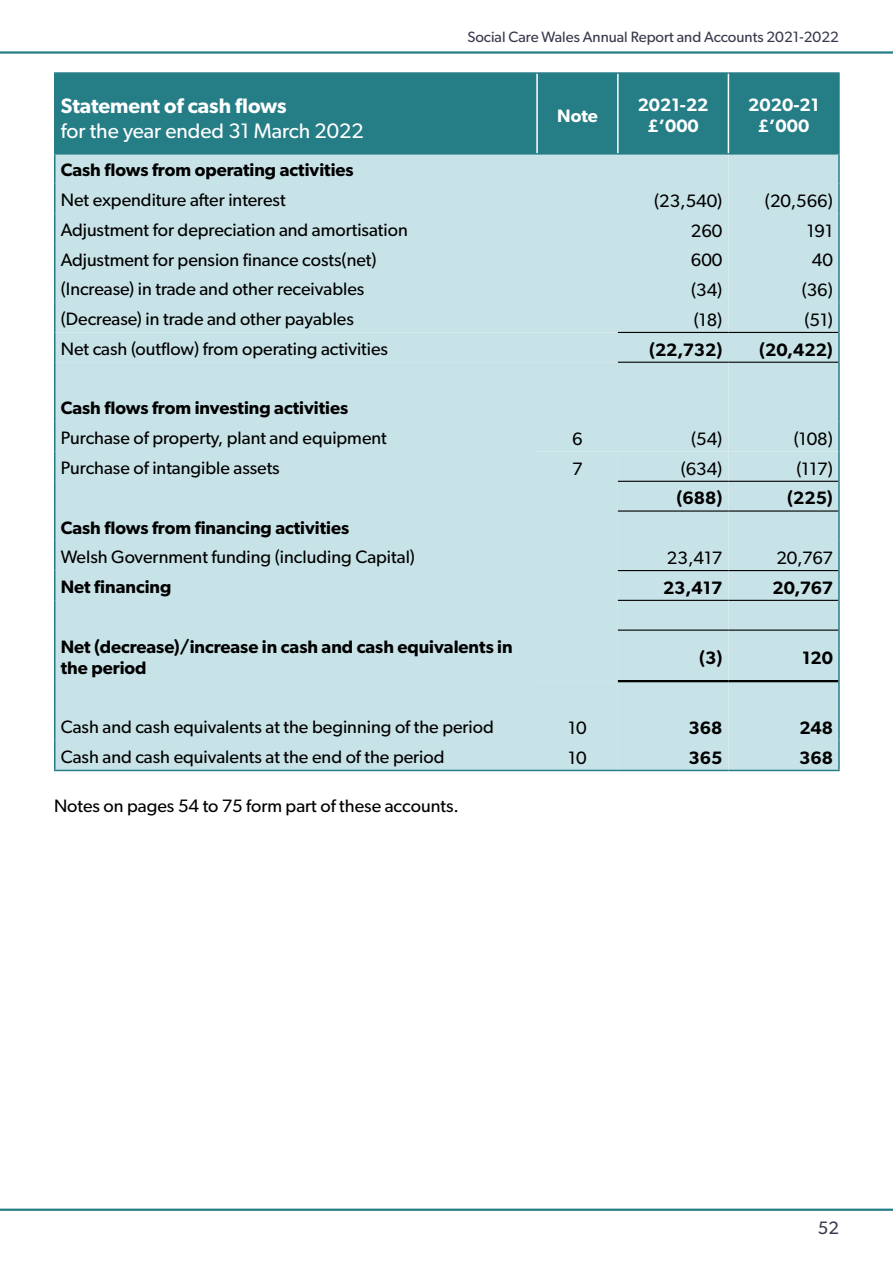
<style>
.page{position:relative;width:893px;height:1263px;background:#fff}
.page>*{position:absolute;margin:0;border:0;box-sizing:border-box;transform-origin:0 0}
.t1{font:21px "Gibson";color:#fff}
.Subheading{font:600 21px "Gibson";color:#fff}
.Body_Text{font:18px "Gibson";color:#000}
.t2{font:600 18px/21.6px "Gibson";color:#000}
.t3{font:600 18px "Gibson";color:#fff}
.t4{font:18px "Gibson";color:#37394b}
.t5{font:15px "Gibson";color:#37394b}
</style>
<div class="page">
<hr style="left:0;top:51px;width:893px;height:3px;background:#257d86">
<hr style="left:0;top:1208px;width:893px;height:3px;background:#257d86">
<div style="left:56px;top:74px;width:782px;height:79px;background:#257d86"></div>
<div style="left:56px;top:155px;width:782px;height:615px;background:#c8e3e8"></div>
<hr style="left:54px;top:155px;width:2px;height:29px;background:#257d86">
<hr style="left:838px;top:155px;width:2px;height:29px;background:#257d86">
<hr style="left:838px;top:184px;width:2px;height:29px;background:#257d86">
<hr style="left:838px;top:213px;width:2px;height:30px;background:#257d86">
<hr style="left:838px;top:243px;width:2px;height:30px;background:#257d86">
<hr style="left:838px;top:273px;width:2px;height:30px;background:#257d86">
<hr style="left:838px;top:303px;width:2px;height:29px;background:#257d86">
<hr style="left:838px;top:332px;width:2px;height:30px;background:#257d86">
<hr style="left:838px;top:362px;width:2px;height:30px;background:#257d86">
<hr style="left:838px;top:392px;width:2px;height:30px;background:#257d86">
<hr style="left:838px;top:422px;width:2px;height:29px;background:#257d86">
<hr style="left:838px;top:451px;width:2px;height:30px;background:#257d86">
<hr style="left:838px;top:481px;width:2px;height:30px;background:#257d86">
<hr style="left:838px;top:511px;width:2px;height:30px;background:#257d86">
<hr style="left:838px;top:541px;width:2px;height:30px;background:#257d86">
<hr style="left:838px;top:571px;width:2px;height:29px;background:#257d86">
<hr style="left:838px;top:600px;width:2px;height:30px;background:#257d86">
<hr style="left:838px;top:630px;width:2px;height:51px;background:#257d86">
<hr style="left:838px;top:681px;width:2px;height:30px;background:#257d86">
<hr style="left:838px;top:711px;width:2px;height:30px;background:#257d86">
<hr style="left:838px;top:741px;width:2px;height:29px;background:#257d86">
<hr style="left:618px;top:680px;width:110px;height:2px;background:#000">
<hr style="left:728px;top:680px;width:110px;height:2px;background:#000">
<hr style="left:838px;top:74px;width:2px;height:79px;background:#257d86">
<hr style="left:54px;top:184px;width:2px;height:29px;background:#257d86">
<hr style="left:54px;top:213px;width:2px;height:30px;background:#257d86">
<hr style="left:618px;top:600px;width:110px;height:1px;background:#000">
<hr style="left:728px;top:600px;width:110px;height:1px;background:#000">
<hr style="left:618px;top:629px;width:110px;height:2px;background:#000">
<hr style="left:728px;top:629px;width:110px;height:2px;background:#000">
<hr style="left:54px;top:243px;width:2px;height:30px;background:#257d86">
<hr style="left:54px;top:273px;width:2px;height:30px;background:#257d86">
<hr style="left:618px;top:570px;width:110px;height:1px;background:#000">
<hr style="left:728px;top:570px;width:110px;height:1px;background:#000">
<hr style="left:54px;top:303px;width:2px;height:29px;background:#257d86">
<hr style="left:54px;top:332px;width:2px;height:30px;background:#257d86">
<hr style="left:54px;top:362px;width:2px;height:30px;background:#257d86">
<hr style="left:618px;top:332px;width:110px;height:1px;background:#000">
<hr style="left:728px;top:332px;width:110px;height:1px;background:#000">
<hr style="left:618px;top:362px;width:110px;height:1px;background:#000">
<hr style="left:728px;top:362px;width:110px;height:1px;background:#000">
<hr style="left:54px;top:392px;width:2px;height:30px;background:#257d86">
<hr style="left:54px;top:422px;width:2px;height:29px;background:#257d86">
<hr style="left:54px;top:451px;width:2px;height:30px;background:#257d86">
<hr style="left:54px;top:481px;width:2px;height:30px;background:#257d86">
<hr style="left:54px;top:511px;width:2px;height:30px;background:#257d86">
<hr style="left:54px;top:541px;width:2px;height:30px;background:#257d86">
<hr style="left:54px;top:571px;width:2px;height:29px;background:#257d86">
<hr style="left:54px;top:72px;width:483px;height:2px;background:#257d86">
<hr style="left:54px;top:74px;width:2px;height:79px;background:#257d86">
<hr style="left:537px;top:72px;width:81px;height:2px;background:#257d86">
<hr style="left:618px;top:72px;width:110px;height:2px;background:#257d86">
<hr style="left:728px;top:72px;width:112px;height:2px;background:#257d86">
<hr style="left:54px;top:153px;width:483px;height:2px;background:#257d86">
<hr style="left:537px;top:153px;width:81px;height:2px;background:#257d86">
<hr style="left:618px;top:153px;width:110px;height:2px;background:#257d86">
<hr style="left:728px;top:153px;width:112px;height:2px;background:#257d86">
<hr style="left:54px;top:600px;width:2px;height:30px;background:#257d86">
<hr style="left:54px;top:630px;width:2px;height:51px;background:#257d86">
<hr style="left:618px;top:481px;width:110px;height:1px;background:#000">
<hr style="left:728px;top:481px;width:110px;height:1px;background:#000">
<hr style="left:618px;top:510px;width:110px;height:2px;background:#000">
<hr style="left:728px;top:510px;width:110px;height:2px;background:#000">
<hr style="left:54px;top:681px;width:2px;height:30px;background:#257d86">
<hr style="left:54px;top:711px;width:2px;height:30px;background:#257d86">
<hr style="left:54px;top:741px;width:2px;height:29px;background:#257d86">
<hr style="left:54px;top:770px;width:483px;height:1px;background:#257d86">
<hr style="left:537px;top:770px;width:81px;height:1px;background:#257d86">
<hr style="left:618px;top:770px;width:110px;height:1px;background:#257d86">
<hr style="left:728px;top:770px;width:112px;height:1px;background:#257d86">
<hr style="left:536px;top:74px;width:2px;height:79px;background:#fff">
<hr style="left:617px;top:74px;width:2px;height:79px;background:#fff">
<hr style="left:728px;top:74px;width:1px;height:79px;background:#fff">
<h3 class="Subheading" style="left:61px;top:93px;width:227px">Statement of cash flows</h3>
<p class="t1" style="left:61px;top:119px;width:305px">for the year ended 31 March 2022</p>
<p class="t5" style="left:467px;top:28px;width:373px">Social Care Wales Annual Report and Accounts 2021-2022</p>
<p class="t3" style="left:557px;top:105px;width:42px">Note</p>
<p class="t3" style="left:638px;top:94px;width:72px">2021-22</p>
<p class="t3" style="left:647px;top:116px;width:53px">£’000</p>
<p class="t3" style="left:748px;top:94px;width:72px">2020-21</p>
<p class="t3" style="left:758px;top:116px;width:53px">£’000</p>
<p class="t2" style="left:61px;top:159px;width:294px">Cash flows from operating activities</p>
<p class="Body_Text" style="left:61px;top:189px;width:226px">Net expenditure after interest</p>
<p class="Body_Text" style="left:654px;top:190px;width:70px">(23,540)</p>
<p class="Body_Text" style="left:765px;top:190px;width:70px">(20,566)</p>
<p class="Body_Text" style="left:61px;top:219px;width:349px">Adjustment for depreciation and amortisation</p>
<p class="Body_Text" style="left:691px;top:219px;width:33px">260</p>
<p class="Body_Text" style="left:807px;top:219px;width:28px">191</p>
<p class="Body_Text" style="left:61px;top:249px;width:317px">Adjustment for pension finance costs(net)</p>
<p class="Body_Text" style="left:691px;top:249px;width:33px">600</p>
<p class="Body_Text" style="left:812px;top:249px;width:23px">40</p>
<p class="Body_Text" style="left:61px;top:278px;width:305px">(Increase) in trade and other receivables</p>
<p class="Body_Text" style="left:691px;top:279px;width:33px">(34)</p>
<p class="Body_Text" style="left:802px;top:279px;width:33px">(36)</p>
<p class="Body_Text" style="left:61px;top:308px;width:295px">(Decrease) in trade and other payables</p>
<p class="Body_Text" style="left:694px;top:309px;width:30px">(18)</p>
<p class="Body_Text" style="left:804px;top:309px;width:30px">(51)</p>
<p class="Body_Text" style="left:61px;top:338px;width:329px">Net cash (outflow) from operating activities</p>
<p class="t2" style="left:649px;top:338px;width:75px">(22,732)</p>
<p class="t2" style="left:759px;top:338px;width:75px">(20,422)</p>
<p class="t2" style="left:61px;top:397px;width:289px">Cash flows from investing activities</p>
<p class="Body_Text" style="left:61px;top:427px;width:328px">Purchase of property, plant and equipment</p>
<p class="Body_Text" style="left:572px;top:428px;width:12px">6</p>
<p class="Body_Text" style="left:691px;top:428px;width:33px">(54)</p>
<p class="Body_Text" style="left:794px;top:428px;width:41px">(108)</p>
<p class="Body_Text" style="left:61px;top:457px;width:220px">Purchase of intangible assets</p>
<p class="Body_Text" style="left:572px;top:458px;width:12px">7</p>
<p class="Body_Text" style="left:681px;top:458px;width:43px">(634)</p>
<p class="Body_Text" style="left:796px;top:458px;width:38px">(117)</p>
<p class="t2" style="left:677px;top:487px;width:47px">(688)</p>
<p class="t2" style="left:787px;top:487px;width:47px">(225)</p>
<p class="t2" style="left:61px;top:516px;width:290px">Cash flows from financing activities</p>
<p class="Body_Text" style="left:61px;top:546px;width:356px">Welsh Government funding (including Capital)</p>
<p class="Body_Text" style="left:667px;top:547px;width:57px">23,417</p>
<p class="Body_Text" style="left:776px;top:547px;width:58px">20,767</p>
<p class="t2" style="left:61px;top:576px;width:112px">Net financing</p>
<p class="t2" style="left:663px;top:576px;width:61px">23,417</p>
<p class="t2" style="left:772px;top:576px;width:62px">20,767</p>
<p class="t2" style="left:61px;top:635px;width:453px">Net (decrease)/increase in cash and cash equivalents in the period</p>
<p class="t2" style="left:699px;top:646px;width:25px">(3)</p>
<p class="t2" style="left:802px;top:646px;width:32px">120</p>
<p class="Body_Text" style="left:61px;top:716px;width:435px">Cash and cash equivalents at the beginning of the period</p>
<p class="Body_Text" style="left:568px;top:717px;width:20px">10</p>
<p class="t2" style="left:689px;top:717px;width:35px">368</p>
<p class="t2" style="left:799px;top:717px;width:35px">248</p>
<p class="Body_Text" style="left:61px;top:746px;width:385px">Cash and cash equivalents at the end of the period</p>
<p class="Body_Text" style="left:568px;top:747px;width:20px">10</p>
<p class="t2" style="left:689px;top:746px;width:35px">365</p>
<p class="t2" style="left:799px;top:746px;width:35px">368</p>
<p class="Body_Text" style="left:54px;top:795px;width:406px">Notes on pages 54 to 75 form part of these accounts.</p>
<p class="t4" style="left:818px;top:1217px;width:23px">52</p>
</div>
